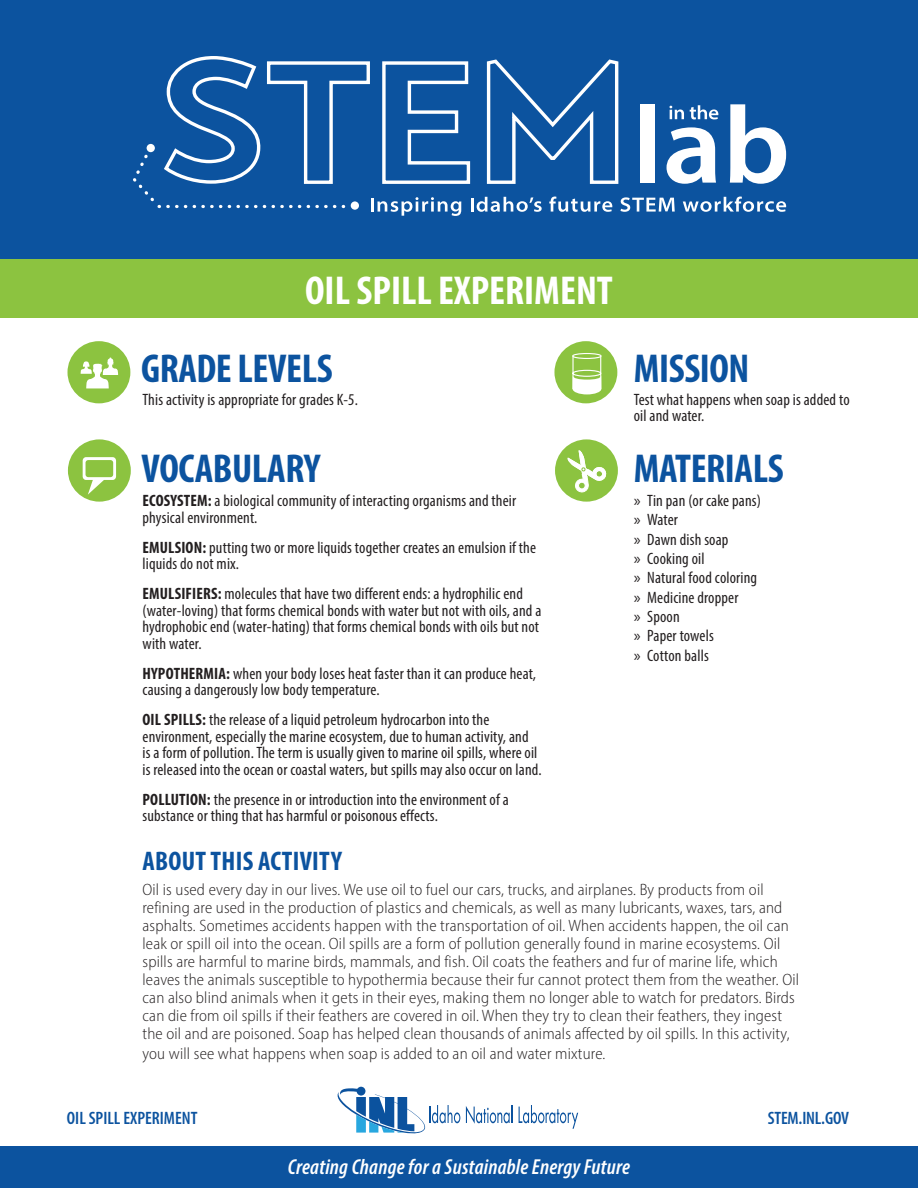
<style>
.page{position:relative;width:918px;height:1188px;background:#fff}
.page>*{position:absolute;margin:0;border:0;box-sizing:border-box;transform-origin:0 0}
.t1{font:700 condensed 40.5px "Myriad Pro";letter-spacing:-.01em;color:#0c539f}
.t2{font:700 condensed 40.5px "Myriad Pro";color:#fff}
.t3{font:700 condensed 27px "Myriad Pro";letter-spacing:.01em;color:#0c539f}
.t4{font:italic 600 condensed 21.75px "Myriad Pro";letter-spacing:.01em;color:#fff}
.t5{font:600 condensed 18px "Myriad Pro";color:#0c539f}
.t6{font:condensed 16.5px/16.5px "Myriad Pro";letter-spacing:.01em;color:#231f20}
.t7{font:300 semi-condensed 16.5px/18px "Myriad Pro";letter-spacing:.01em;color:#231f20}
.s1{font-stretch:normal}
.s2{font-weight:700}
</style>
<div class="page">
<div style="left:554px;top:341px;width:63px;height:62px;background:#8cc340;border-radius:50%"></div>
<div style="left:0;top:0;width:918px;height:259px;background:#0c539f"></div>
<div style="left:0;top:259px;width:918px;height:59px;background:#8cc340"></div>
<div style="left:555px;top:439px;width:63px;height:63px;background:#8cc340;border-radius:50%"></div>
<div style="left:68px;top:439px;width:63px;height:63px;background:#8cc340;border-radius:50%"></div>
<div style="left:68px;top:341px;width:62px;height:62px;background:#8cc340;border-radius:50%"></div>
<svg style="left:568px;top:451px;width:39px;height:41px"></svg>
<svg style="left:81px;top:358px;width:37px;height:30px"></svg>
<svg style="left:83px;top:457px;width:33px;height:38px"></svg>
<svg style="left:466px;top:1105px;width:47px;height:19px"></svg>
<svg style="left:519px;top:1105px;width:59px;height:24px"></svg>
<svg style="left:338px;top:1087px;width:122px;height:46px"></svg>
<div style="left:0;top:1147px;width:918px;height:41px;background:#0c539f"></div>
<div style="left:572px;top:353px;width:30px;height:6px;border:1px solid #fff;border-radius:50%"></div>
<svg style="left:572px;top:355px;width:30px;height:39px"></svg>
<svg style="left:166px;top:56px;width:453px;height:128px"></svg>
<svg style="left:371px;top:197px;width:90px;height:19px"></svg>
<svg style="left:471px;top:197px;width:71px;height:15px"></svg>
<svg style="left:549px;top:197px;width:63px;height:15px"></svg>
<svg style="left:620px;top:197px;width:55px;height:15px"></svg>
<svg style="left:683px;top:197px;width:103px;height:15px"></svg>
<div style="left:640px;top:104px;width:15px;height:79px;background:#fff"></div>
<svg style="left:667px;top:127px;width:49px;height:57px"></svg>
<svg style="left:730px;top:104px;width:56px;height:80px"></svg>
<svg style="left:669px;top:106px;width:15px;height:13px"></svg>
<svg style="left:690px;top:105px;width:28px;height:14px"></svg>
<svg style="left:133px;top:148px;width:214px;height:61px"></svg>
<div style="left:351px;top:201px;width:8px;height:9px;background:#fff;border-radius:50%"></div>
<div style="left:147px;top:144px;width:8px;height:8px;background:#fff;border-radius:50%"></div>
<p class="t2" style="left:305px;top:265px;width:309px">OIL SPILL EXPERIMENT</p>
<p class="t1" style="left:141px;top:344px;width:193px">GRADE LEVELS</p>
<p class="t6" style="left:143px;top:391px;width:217px">This activity is appropriate for grades K-5.</p>
<p class="t1" style="left:634px;top:344px;width:117px">MISSION</p>
<p class="t6" style="left:634px;top:391px;width:217px">Test what happens when soap is added to oil and water.</p>
<p class="t1" style="left:142px;top:443px;width:180px">VOCABULARY</p>
<p class="t1" style="left:634px;top:444px;width:151px">MATERIALS</p>
<p class="t6" style="left:634px;top:492px;width:129px"><span class="s1">»</span> Tin pan (or cake pans)</p>
<p class="t6" style="left:634px;top:512px;width:46px"><span class="s1">»</span> Water</p>
<p class="t6" style="left:634px;top:531px;width:96px"><span class="s1">»</span> Dawn dish soap</p>
<p class="t6" style="left:634px;top:550px;width:72px"><span class="s1">»</span> Cooking oil</p>
<p class="t6" style="left:634px;top:570px;width:125px"><span class="s1">»</span> Natural food coloring</p>
<p class="t6" style="left:634px;top:589px;width:106px"><span class="s1">»</span> Medicine dropper</p>
<p class="t6" style="left:634px;top:608px;width:48px"><span class="s1">»</span> Spoon</p>
<p class="t6" style="left:634px;top:628px;width:82px"><span class="s1">»</span> Paper towels</p>
<p class="t6" style="left:634px;top:647px;width:77px"><span class="s1">»</span> Cotton balls</p>
<p class="t6" style="left:143px;top:493px;width:375px"><span class="s2">ECOSYSTEM:</span> a biological community of interacting organisms and their physical environment.</p>
<p class="t6" style="left:143px;top:539px;width:395px"><span class="s2">EMULSION:</span> putting two or more liquids together creates an emulsion if the liquids do not mix.</p>
<p class="t6" style="left:143px;top:586px;width:400px"><span class="s2">EMULSIFIERS:</span> molecules that have two different ends: a hydrophilic end (water-loving) that forms chemical bonds with water but not with oils, and a hydrophobic end (water-hating) that forms chemical bonds with oils but not with water.</p>
<p class="t6" style="left:143px;top:665px;width:395px"><span class="s2">HYPOTHERMIA:</span> when your body loses heat faster than it can produce heat, causing a dangerously low body temperature.</p>
<p class="t6" style="left:143px;top:712px;width:401px"><span class="s2">OIL SPILLS:</span> the release of a liquid petroleum hydrocarbon into the environment, especially the marine ecosystem, due to human activity, and<br>is a form of pollution. The term is usually given to marine oil spills, where oil is released into the ocean or coastal waters, but spills may also occur on land.</p>
<p class="t6" style="left:143px;top:791px;width:368px"><span class="s2">POLLUTION:</span> the presence in or introduction into the environment of a substance or thing that has harmful or poisonous effects.</p>
<p class="t3" style="left:143px;top:845px;width:201px">ABOUT THIS ACTIVITY</p>
<p class="t7" style="left:143px;top:881px;width:658px">Oil is used every day in our lives. We use oil to fuel our cars, trucks, and airplanes. By products from oil refining are used in the production of plastics and chemicals, as well as many lubricants, waxes, tars, and asphalts. Sometimes accidents happen with the transportation of oil. When accidents happen, the oil can leak or spill oil into the ocean. Oil spills are a form of pollution generally found in marine ecosystems. Oil spills are harmful to marine birds, mammals, and fish. Oil coats the feathers and fur of marine life, which leaves the animals susceptible to hypothermia because their fur cannot protect them from the weather. Oil can also blind animals when it gets in their eyes, making them no longer able to watch for predators. Birds can die from oil spills if their feathers are covered in oil. When they try to clean their feathers, they ingest the oil and are poisoned. Soap has helped clean thousands of animals affected by oil spills. In this activity,</p>
<p class="t7" style="left:143px;top:1044px;width:464px">you will see what happens when soap is added to an oil and water mixture.</p>
<p class="t5" style="left:67px;top:1107px;width:132px">OIL SPILL EXPERIMENT</p>
<p class="t5" style="left:768px;top:1107px;width:83px">STEM.INL.GOV</p>
<p class="t4" style="left:288px;top:1154px;width:344px">Creating Change for a Sustainable Energy Future</p>
</div>
